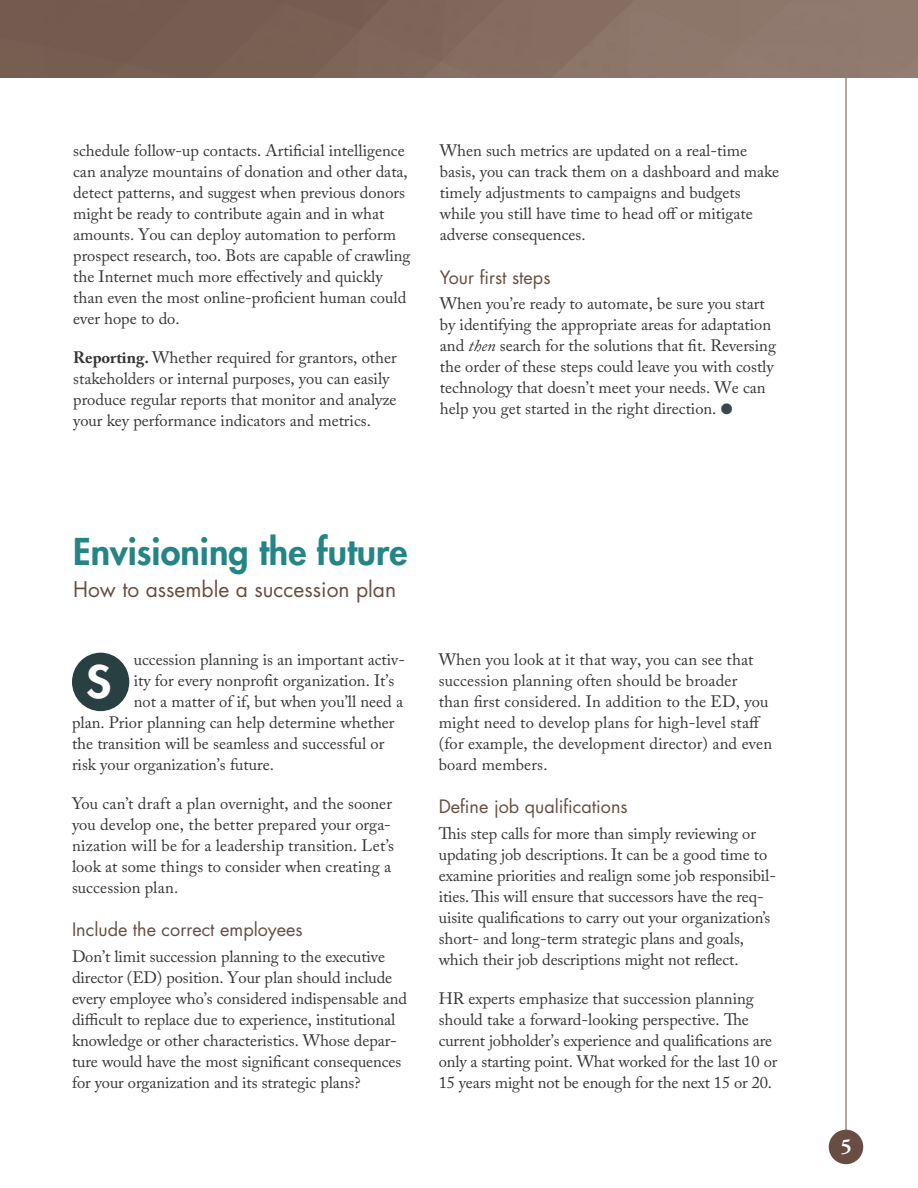
<style>
.page{position:relative;width:918px;height:1188px;background:#fff}
.page>*{position:absolute;margin:0;border:0;box-sizing:border-box;transform-origin:0 0}
.t1{font:800 43.5px "Futura Std";color:#fff;scale:1.1 1}
.t2{font:800 36px "Futura Std";color:#258486}
.t3{font:21px "Futura Std";color:#684e42}
.t4{font:700 21px "Adobe Garamond Pro";color:#fff}
.t5{font:18px "Futura Std";color:#684e42}
.t6{font:16.5px/21px "Adobe Caslon Pro";color:#363536}
.s1{font-weight:700}
.s2{font-style:italic}
.s3{color:#35484b}
</style>
<div class="page">
<hr style="left:846px;top:78px;width:1px;height:1054px;background:#684e42">
<div style="left:829px;top:1130px;width:34px;height:34px;background:#684e42;border-radius:50%"></div>
<img style="left:0;top:0;width:918px;height:78px">
<div style="left:72px;top:653px;width:57px;height:58px;background:#284042;border-radius:50%"></div>
<p class="t6" style="left:73px;top:140px;width:339px">schedule follow-up contacts. Artificial intelligence can analyze mountains of donation and other data, detect patterns, and suggest when previous donors might be ready to contribute again and in what amounts. You can deploy automation to perform prospect research, too. Bots are capable of crawling the Internet much more effectively and quickly than even the most online-proficient human could ever hope to do.</p>
<p class="t6" style="left:73px;top:347px;width:325px"><span class="s1">Reporting.</span> Whether required for grantors, other stakeholders or internal purposes, you can easily produce regular reports that monitor and analyze your key performance indicators and metrics.</p>
<p class="t6" style="left:440px;top:140px;width:341px">When such metrics are updated on a real-time basis, you can track them on a dashboard and make timely adjustments to campaigns and budgets while you still have time to head off or mitigate adverse consequences.</p>
<p class="t5" style="left:440px;top:266px;width:112px">Your first steps</p>
<p class="t6" style="left:440px;top:293px;width:338px">When you’re ready to automate, be sure you start by identifying the appropriate areas for adaptation and <span class="s2">then</span> search for the solutions that fit. Reversing the order of these steps could leave you with costly technology that doesn’t meet your needs. We can help you get started in the right direction. <span class="s3">●</span></p>
<h2 class="t2" style="left:73px;top:529px;width:336px">Envisioning the future</h2>
<p class="t3" style="left:73px;top:576px;width:325px">How to assemble a succession plan</p>
<p class="t6" style="left:134px;top:649px;width:273px">uccession planning is an important activ-</p>
<p class="t6" style="left:134px;top:670px;width:262px">ity for every nonprofit organization. It’s</p>
<p class="t6" style="left:134px;top:691px;width:271px">not a matter of if, but when you’ll need a</p>
<p class="t6" style="left:72px;top:712px;width:324px">plan. Prior planning can help determine whether</p>
<p class="t6" style="left:72px;top:733px;width:314px">the transition will be seamless and successful or</p>
<p class="t6" style="left:72px;top:754px;width:203px">risk your organization’s future.</p>
<p class="t6" style="left:72px;top:793px;width:324px">You can’t draft a plan overnight, and the sooner you develop one, the better prepared your orga&shy;nization will be for a leadership transition. Let’s look at some things to consider when creating a succession plan.</p>
<p class="t5" style="left:72px;top:918px;width:232px">Include the correct employees</p>
<p class="t6" style="left:72px;top:946px;width:337px">Don’t limit succession planning to the executive director (ED) position. Your plan should include every employee who’s considered indispensable and difficult to replace due to experience, institutional knowledge or other characteristics. Whose depar&shy;ture would have the most significant consequences for your organization and its strategic plans?</p>
<h1 class="t1" style="left:86px;top:655px;width:24px">S</h1>
<p class="t6" style="left:439px;top:649px;width:335px">When you look at it that way, you can see that succession planning often should be broader<br>than first considered. In addition to the ED, you might need to develop plans for high-level staff (for example, the development director) and even board members.</p>
<p class="t5" style="left:439px;top:795px;width:190px">Define job qualifications</p>
<p class="t6" style="left:439px;top:823px;width:339px">This step calls for more than simply reviewing or updating job descriptions. It can be a good time to examine priorities and realign some job responsibil&shy;ities. This will ensure that successors have the req&shy;uisite qualifications to carry out your organization’s short- and long-term strategic plans and goals, which their job descriptions might not reflect.</p>
<p class="t6" style="left:439px;top:988px;width:340px">HR experts emphasize that succession planning should take a forward-looking perspective. The current jobholder’s experience and qualifications are only a starting point. What worked for the last 10 or 15 years might not be enough for the next 15 or 20.</p>
<p class="t4" style="left:841px;top:1134px;width:12px">5</p>
</div>
